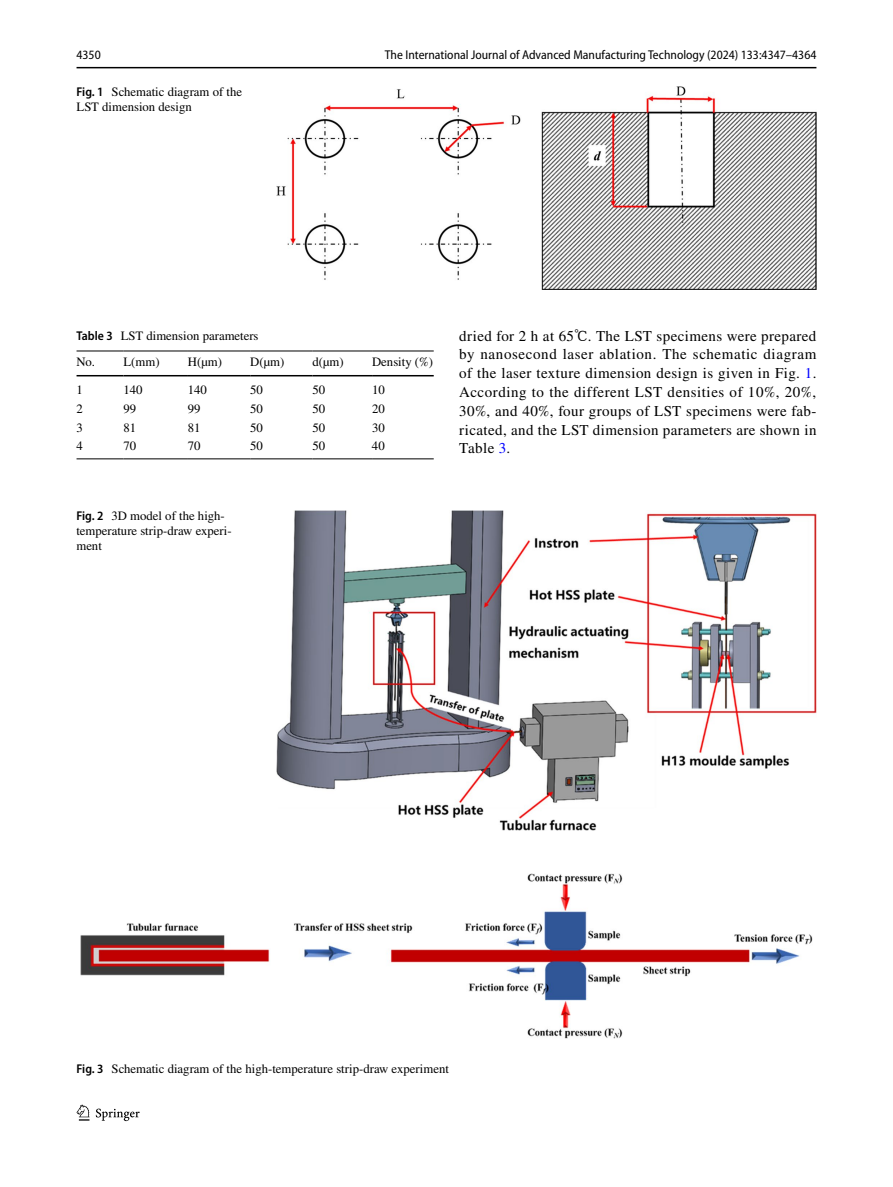
<style>
.page{position:relative;width:893px;height:1187px;background:#fff}
.page>*{position:absolute;margin:0;border:0;box-sizing:border-box;transform-origin:0 0}
.t1{font:15px/18.8px "STIX";letter-spacing:.025em;color:#000;text-align:justify}
.t2{font:12.75px/15px "STIX";color:#000}
.t3{font:semi-condensed 12.75px "Myriad Pro";color:#000}
.s1{font-family:"Myriad Pro";font-weight:600;font-stretch:semi-condensed}
.s2{font-family:"Code 2000"}
.s3{color:#00f}
</style>
<div class="page">
<hr style="left:77px;top:67px;width:739px;height:1px;background:#000">
<svg style="left:77px;top:1104px;width:12px;height:16px"></svg>
<svg style="left:96px;top:1108px;width:44px;height:12px"></svg>
<img style="left:276px;top:87px;width:540px;height:202px">
<hr style="left:77px;top:350px;width:46px;height:1px;background:#000">
<hr style="left:77px;top:375px;width:46px;height:1px;background:#000">
<hr style="left:123px;top:350px;width:65px;height:1px;background:#000">
<hr style="left:123px;top:375px;width:65px;height:1px;background:#000">
<hr style="left:188px;top:350px;width:62px;height:1px;background:#000">
<hr style="left:188px;top:375px;width:62px;height:1px;background:#000">
<hr style="left:250px;top:350px;width:63px;height:1px;background:#000">
<hr style="left:250px;top:375px;width:63px;height:1px;background:#000">
<hr style="left:313px;top:350px;width:59px;height:1px;background:#000">
<hr style="left:313px;top:375px;width:59px;height:1px;background:#000">
<hr style="left:372px;top:350px;width:62px;height:1px;background:#000">
<hr style="left:372px;top:375px;width:62px;height:1px;background:#000">
<hr style="left:77px;top:458px;width:46px;height:1px;background:#000">
<hr style="left:123px;top:458px;width:65px;height:1px;background:#000">
<hr style="left:188px;top:458px;width:62px;height:1px;background:#000">
<hr style="left:250px;top:458px;width:63px;height:1px;background:#000">
<hr style="left:313px;top:458px;width:59px;height:1px;background:#000">
<hr style="left:372px;top:458px;width:62px;height:1px;background:#000">
<img style="left:276px;top:510px;width:540px;height:320px">
<img style="left:81px;top:873px;width:731px;height:165px">
<p class="t3" style="left:77px;top:48px;width:26px">4350</p>
<p class="t3" style="left:385px;top:48px;width:433px">The International Journal of Advanced Manufacturing Technology (2024) 133:4347–4364</p>
<p class="t2" style="left:77px;top:85px;width:167px"><span class="s1">Fig. 1</span> Schematic diagram of the<br>LST dimension design</p>
<p class="t2" style="left:77px;top:324px;width:184px;line-height:25.5px"><span class="s1">Table 3</span> LST dimension parameters<br>No. L(mm)</p>
<p class="t2" style="left:188px;top:355px;width:35px">H(µm)</p>
<p class="t2" style="left:250px;top:355px;width:35px">D(µm)</p>
<p class="t2" style="left:313px;top:355px;width:33px">d(µm)</p>
<p class="t2" style="left:372px;top:355px;width:62px">Density (%)</p>
<p class="t2" style="left:77px;top:383px;width:8px">1</p>
<p class="t2" style="left:123px;top:383px;width:21px">140</p>
<p class="t2" style="left:188px;top:383px;width:21px">140</p>
<p class="t2" style="left:250px;top:383px;width:14px">50</p>
<p class="t2" style="left:313px;top:383px;width:14px">50</p>
<p class="t2" style="left:372px;top:383px;width:14px">10</p>
<p class="t2" style="left:76px;top:402px;width:8px">2</p>
<p class="t2" style="left:123px;top:402px;width:14px">99</p>
<p class="t2" style="left:188px;top:402px;width:14px">99</p>
<p class="t2" style="left:250px;top:402px;width:14px">50</p>
<p class="t2" style="left:313px;top:402px;width:14px">50</p>
<p class="t2" style="left:372px;top:402px;width:14px">20</p>
<p class="t2" style="left:76px;top:420px;width:8px">3</p>
<p class="t2" style="left:123px;top:420px;width:14px">81</p>
<p class="t2" style="left:188px;top:420px;width:14px">81</p>
<p class="t2" style="left:250px;top:420px;width:14px">50</p>
<p class="t2" style="left:312px;top:420px;width:14px">50</p>
<p class="t2" style="left:372px;top:420px;width:14px">30</p>
<p class="t2" style="left:76px;top:439px;width:8px">4</p>
<p class="t2" style="left:123px;top:439px;width:14px">70</p>
<p class="t2" style="left:188px;top:439px;width:14px">70</p>
<p class="t2" style="left:250px;top:439px;width:14px">50</p>
<p class="t2" style="left:312px;top:439px;width:14px">50</p>
<p class="t2" style="left:372px;top:439px;width:14px">40</p>
<p class="t2" style="left:76px;top:509px;width:157px"><span class="s1">Fig. 2</span> 3D model of the high&shy;temperature strip-draw experi&shy;ment</p>
<p class="t1" style="left:459px;top:327px;width:359px">dried for 2 h at 65<span class="s2">℃</span>. The LST specimens were prepared by nanosecond laser ablation. The schematic diagram of the laser texture dimension design is given in Fig. <span class="s3">1</span>.<br>According to the different LST densities of 10%, 20%, 30%, and 40%, four groups of LST specimens were fab&shy;ricated, and the LST dimension parameters are shown in Table <span class="s3">3</span>.</p>
<p class="t2" style="left:77px;top:1062px;width:374px"><span class="s1">Fig. 3</span> Schematic diagram of the high-temperature strip-draw experiment</p>
</div>
